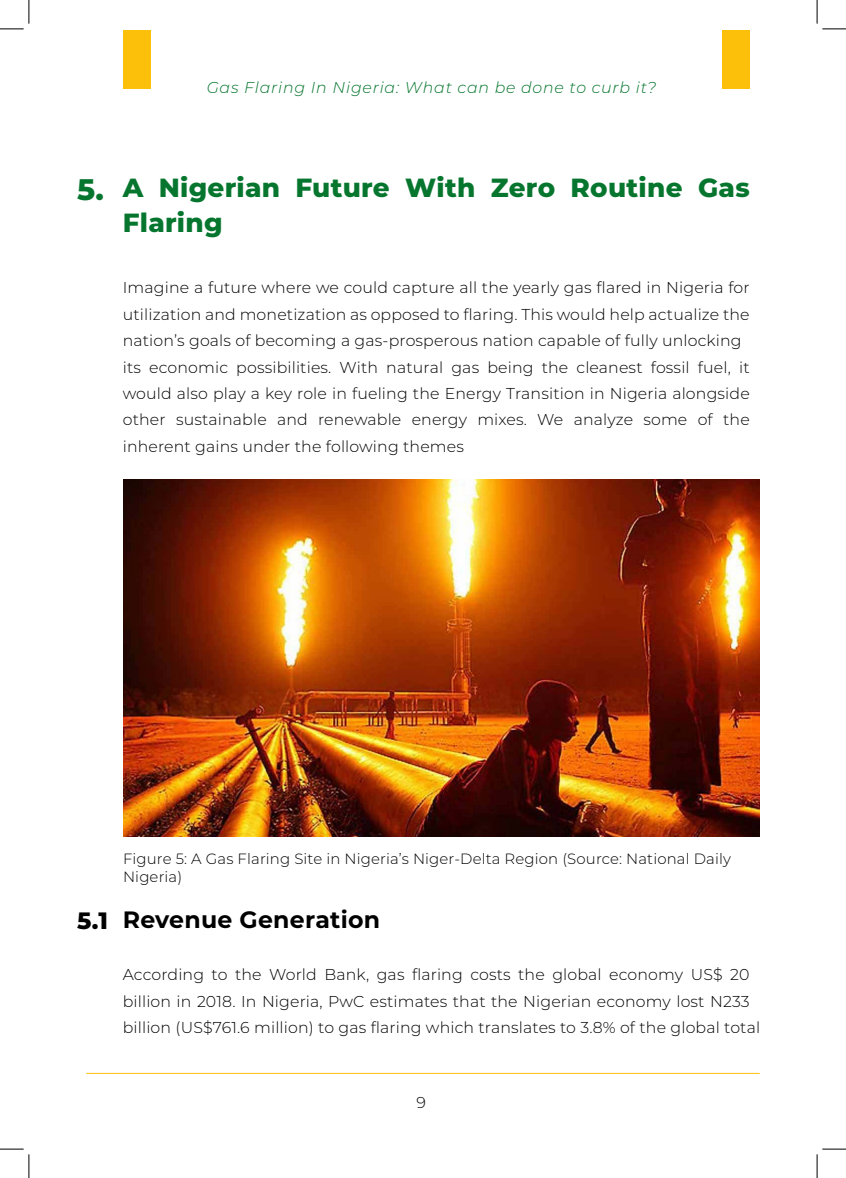
<style>
.page{position:relative;width:846px;height:1178px;background:#fff}
.page>*{position:absolute;margin:0;border:0;box-sizing:border-box;transform-origin:0 0}
.t1{font:800 29.75px "Montserrat";color:#06762e}
.t2{font:800 26.25px/35px "Montserrat";letter-spacing:.01em;color:#06762e}
.t3{font:700 23.62px "Montserrat";letter-spacing:.01em;color:#000}
.t4{font:800 23.62px "Montserrat";color:#020202}
.t5{font:300 15.75px/26.4px "Montserrat";letter-spacing:.01em;color:#000}
.t6{font:italic 300 15.75px "Montserrat";letter-spacing:.05em;color:#06762e}
.t7{font:300 15.75px "Montserrat";color:#020202}
.t8{font:300 14.88px/17.5px "Montserrat";letter-spacing:.01em;color:#000}
</style>
<div class="page">
<div style="left:123px;top:31px;width:27px;height:58px;background:#fcc00a"></div>
<div style="left:722px;top:31px;width:27px;height:58px;background:#fcc00a"></div>
<hr style="left:86px;top:1073px;width:673px;height:1px;background:#fcc00a">
<img style="left:123px;top:479px;width:636px;height:358px">
<svg style="left:0;top:0;width:30px;height:30px"></svg>
<svg style="left:0;top:1148px;width:30px;height:30px"></svg>
<svg style="left:816px;top:0;width:29px;height:30px"></svg>
<svg style="left:816px;top:1148px;width:29px;height:30px"></svg>
<p class="t6" style="left:206px;top:76px;width:451px">Gas Flaring In Nigeria: What can be done to curb it?</p>
<h1 class="t1" style="left:77px;top:167px;width:28px">5.</h1>
<h2 class="t2" style="left:123px;top:168px;width:628px">A Nigerian Future With Zero Routine Gas<br>Flaring</h2>
<p class="t5" style="left:123px;top:274px;width:628px">Imagine a future where we could capture all the yearly gas flared in Nigeria for utilization and monetization as opposed to flaring. This would help actualize the nation’s goals of becoming a gas-prosperous nation capable of fully unlocking its economic possibilities. With natural gas being the cleanest fossil fuel, it would also play a key role in fueling the Energy Transition in Nigeria alongside other sustainable and renewable energy mixes. We analyze some of the inherent gains under the following themes</p>
<h3 class="t4" style="left:77px;top:903px;width:32px">5.1</h3>
<p class="t8" style="left:123px;top:849px;width:609px">Figure 5: A Gas Flaring Site in Nigeria’s Niger-Delta Region (Source: National Daily<br>Nigeria)</p>
<h3 class="t3" style="left:123px;top:902px;width:259px">Revenue Generation</h3>
<p class="t5" style="left:123px;top:961px;width:638px">According to the World Bank, gas flaring costs the global economy US$ 20 billion in 2018. In Nigeria, PwC estimates that the Nigerian economy lost N233 billion (US$761.6 million) to gas flaring which translates to 3.8% of the global total</p>
<p class="t7" style="left:416px;top:1091px;width:11px">9</p>
</div>
